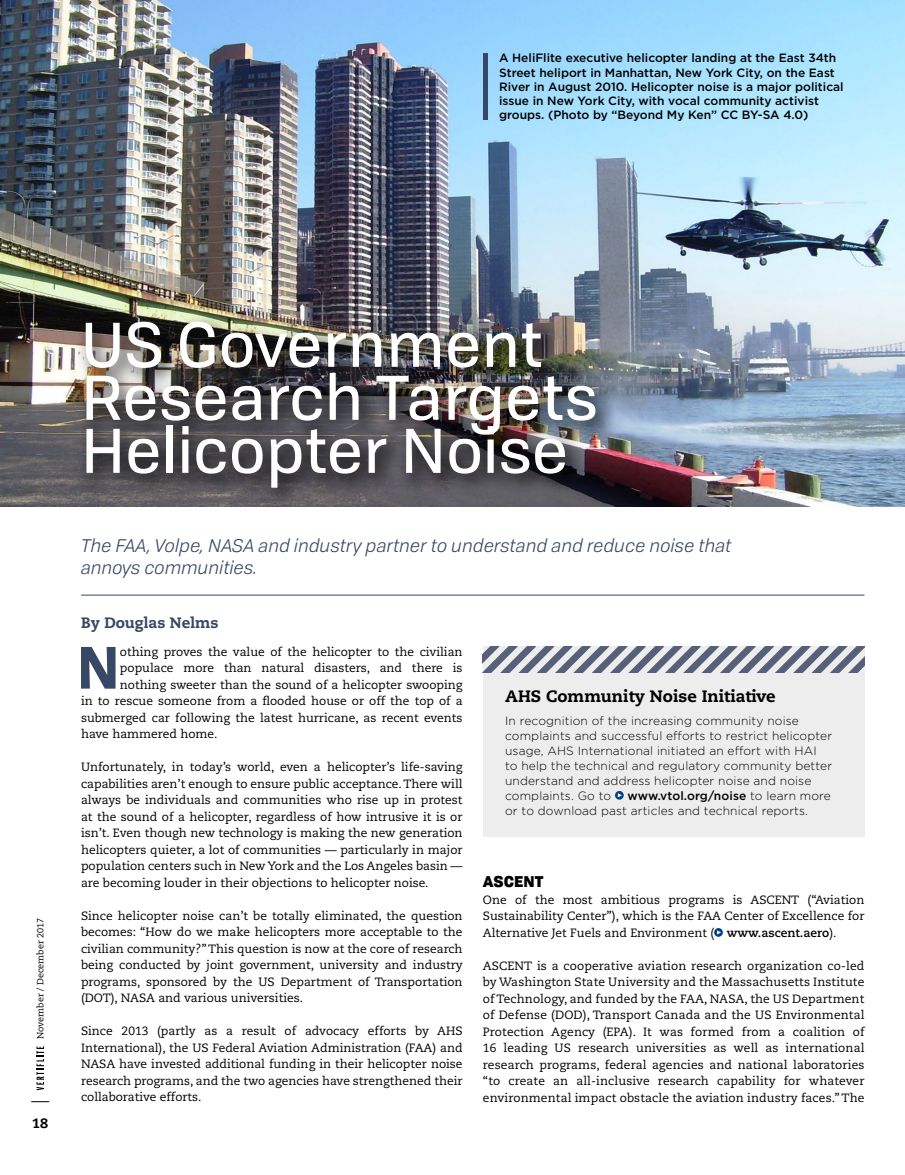
<style>
.page{position:relative;width:905px;height:1175px;background:#fff}
.page>*{position:absolute;margin:0;border:0;box-sizing:border-box;transform-origin:0 0}
.t1{font:61.8px/52.9px "Tofino";color:#fff}
.t2{font:700 57.9px "Tofino";color:#364865}
.t3{font:italic 18px/21.6px "Tofino Personal";letter-spacing:.01em;color:#364865}
.t4{font:800 16.5px "Caecilia";color:#000}
.t5{font:800 15px "Caecilia";color:#364865}
.t6{font:900 15px "Tofino";color:#000}
.t7{font:800 13.5px "Caecilia";color:#000}
.t8{font:12px/16.5px "Caecilia";color:#000;text-align:justify}
.t9{font:300 12px/15px "Gotham";letter-spacing:.01em;color:#000}
.t10{font:500 12px/14.2px "Gotham";color:#000}
.t11{font:9px "Caecilia";color:#000}
.s1{font-weight:500}
.s2{font-weight:700}
</style>
<div class="page">
<img style="left:0;top:0;width:904px;height:507px">
<div style="left:76px;top:313px;width:542px;height:197px;background:#000;opacity:.75"></div>
<hr style="left:81px;top:594px;width:783px;height:1px;background:#364865">
<div style="left:483px;top:53px;width:5px;height:66px;background:#364865"></div>
<div style="left:483px;top:647px;width:381px;height:190px;background:#ededee"></div>
<svg style="left:615px;top:791px;width:8px;height:8px"></svg>
<svg style="left:618px;top:793px;width:4px;height:4px"></svg>
<svg style="left:483px;top:647px;width:381px;height:25px"></svg>
<svg style="left:714px;top:928px;width:8px;height:8px"></svg>
<svg style="left:31px;top:1101px;width:18px;height:1px"></svg>
<svg style="left:37px;top:1046px;width:7px;height:44px"></svg>
<p class="t10" style="left:499px;top:51px;width:346px">A HeliFlite executive helicopter landing at the East 34th Street heliport in Manhattan, New York City, on the East River in August 2010. Helicopter noise is a major political issue in New York City, with vocal community activist groups. (Photo by “Beyond My Ken” CC BY-SA 4.0)</p>
<p class="t11" style="left:35px;top:1039px;width:123px;rotate:-90deg">November / December 2017</p>
<p class="t7" style="left:32px;top:1114px;width:17px">18</p>
<h1 class="t1" style="left:81px;top:314px;width:518px">US Government<br>Research Targets<br>Helicopter Noise</h1>
<h3 class="t3" style="left:81px;top:534px;width:652px">The FAA, Volpe, NASA and industry partner to understand and reduce noise that annoys communities.</h3>
<p class="t5" style="left:81px;top:613px;width:139px">By Douglas Nelms</p>
<h2 class="t2" style="left:76px;top:619px;width:45px">N</h2>
<p class="t8" style="left:120px;top:643px;width:344px">othing proves the value of the helicopter to the civilian</p>
<p class="t8" style="left:120px;top:660px;width:344px">populace more than natural disasters, and there is</p>
<p class="t8" style="left:120px;top:676px;width:344px">nothing sweeter than the sound of a helicopter swooping</p>
<p class="t8" style="left:81px;top:693px;width:383px">in to rescue someone from a flooded house or off the top of a</p>
<p class="t8" style="left:81px;top:709px;width:383px">submerged car following the latest hurricane, as recent events</p>
<p class="t8" style="left:81px;top:726px;width:138px">have hammered home.</p>
<p class="t8" style="left:81px;top:759px;width:383px">Unfortunately, in today’s world, even a helicopter’s life-saving capabilities aren’t enough to ensure public acceptance. There will always be individuals and communities who rise up in protest at the sound of a helicopter, regardless of how intrusive it is or isn’t. Even though new technology is making the new generation helicopters quieter, a lot of communities — particularly in major population centers such in New York and the Los Angeles basin — are becoming louder in their objections to helicopter noise.</p>
<p class="t8" style="left:81px;top:907px;width:383px">Since helicopter noise can’t be totally eliminated, the question becomes: “How do we make helicopters more acceptable to the civilian community?” This question is now at the core of research being conducted by joint government, university and industry programs, sponsored by the US Department of Transportation (DOT), NASA and various universities.</p>
<p class="t8" style="left:81px;top:1023px;width:383px">Since 2013 (partly as a result of advocacy efforts by AHS International), the US Federal Aviation Administration (FAA) and NASA have invested additional funding in their helicopter noise research programs, and the two agencies have strengthened their collaborative efforts.</p>
<h3 class="t4" style="left:505px;top:686px;width:272px">AHS Community Noise Initiative</h3>
<p class="t9" style="left:505px;top:712px;width:328px">In recognition of the increasing community noise complaints and successful efforts to restrict helicopter usage, AHS International initiated an effort with HAI<br>to help the technical and regulatory community better understand and address helicopter noise and noise complaints. Go to</p>
<p class="t9" style="left:505px;top:787px;width:327px;text-indent:122px"><span class="s1">www.vtol.org/noise</span> to learn more or to download past articles and technical reports.</p>
<p class="t6" style="left:483px;top:869px;width:62px">ASCENT</p>
<p class="t8" style="left:483px;top:891px;width:383px">One of the most ambitious programs is ASCENT (“Aviation Sustainability Center”), which is the FAA Center of Excellence for Alternative Jet Fuels and Environment ( <span class="s2">www.ascent.aero</span>).</p>
<p class="t8" style="left:483px;top:957px;width:383px">ASCENT is a cooperative aviation research organization co-led by Washington State University and the Massachusetts Institute of Technology, and funded by the FAA, NASA, the US Department of Defense (DOD), Transport Canada and the US Environmental Protection Agency (EPA). It was formed from a coalition of 16 leading US research universities as well as international research programs, federal agencies and national laboratories “to create an all-inclusive research capability for whatever environmental impact obstacle the aviation industry faces.” The</p>
</div>
